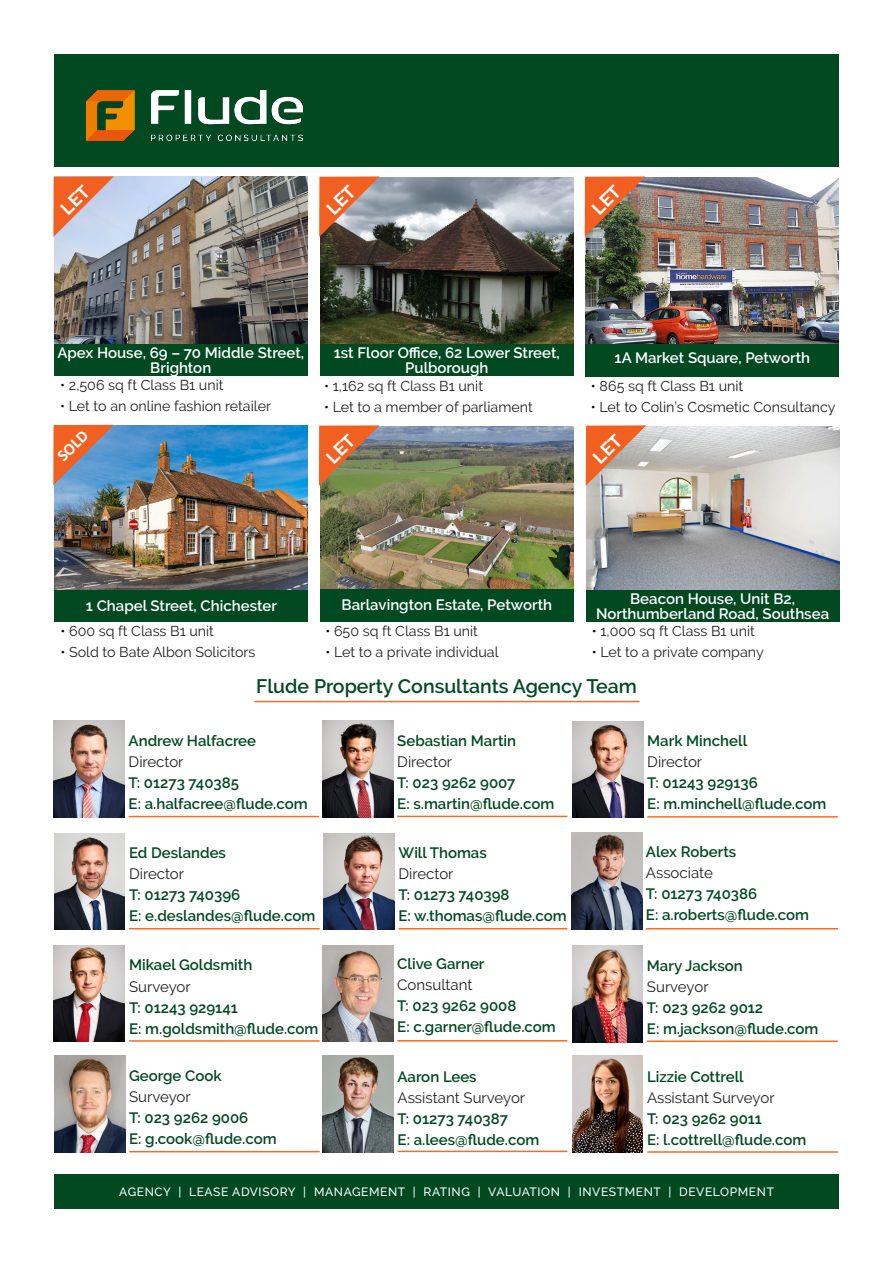
<style>
.page{position:relative;width:893px;height:1263px;background:#fff}
.page>*{position:absolute;margin:0;border:0;box-sizing:border-box;transform-origin:0 0}
.Flude_-_Main_Header{font:600 19.5px "Raleway";color:#004921}
.t1{font:700 16.5px "Calibri";color:#fff}
.t2{font:600 15px "Raleway";color:#004921}
.t3{font:600 15px/15px "Raleway";color:#fff;text-align:center}
.t4{font:15px "Raleway";color:#231f20}
.t5{font:14.25px "Raleway";color:#231f20}
.t6{font:500 12px "Raleway";letter-spacing:.05em;color:#fff}
.s1{color:#000}
</style>
<div class="page">
<div style="left:54px;top:1175px;width:785px;height:34px;background:#004921"></div>
<div style="left:54px;top:54px;width:785px;height:112px;background:#004921"></div>
<img style="left:87px;top:90px;width:216px;height:51px">
<div style="left:586px;top:178px;width:253px;height:198px;background:#004921"></div>
<img style="left:586px;top:178px;width:253px;height:166px">
<img style="left:320px;top:426px;width:253px;height:164px">
<div style="left:320px;top:590px;width:253px;height:29px;background:#004921"></div>
<img style="left:54px;top:721px;width:70px;height:96px">
<hr style="left:129px;top:816px;width:190px;height:1px;background:#f36e21">
<img style="left:54px;top:833px;width:71px;height:96px">
<hr style="left:129px;top:928px;width:191px;height:1px;background:#f36e21">
<img style="left:55px;top:1056px;width:70px;height:96px">
<hr style="left:129px;top:1151px;width:191px;height:1px;background:#f36e21">
<img style="left:53px;top:945px;width:71px;height:97px">
<hr style="left:129px;top:1040px;width:191px;height:2px;background:#f36e21">
<img style="left:323px;top:721px;width:70px;height:96px">
<hr style="left:397px;top:816px;width:170px;height:1px;background:#f36e21">
<img style="left:571px;top:833px;width:71px;height:96px">
<hr style="left:646px;top:928px;width:192px;height:1px;background:#f36e21">
<img style="left:323px;top:1056px;width:70px;height:96px">
<hr style="left:398px;top:1151px;width:169px;height:1px;background:#f36e21">
<img style="left:322px;top:945px;width:71px;height:96px">
<hr style="left:397px;top:1040px;width:170px;height:1px;background:#f36e21">
<hr style="left:254px;top:701px;width:385px;height:1px;background:#f36e21">
<img style="left:324px;top:833px;width:71px;height:96px">
<hr style="left:399px;top:928px;width:168px;height:1px;background:#f36e21">
<img style="left:572px;top:721px;width:71px;height:97px">
<hr style="left:647px;top:816px;width:191px;height:2px;background:#f36e21">
<img style="left:572px;top:945px;width:71px;height:97px">
<hr style="left:647px;top:1040px;width:191px;height:2px;background:#f36e21">
<img style="left:572px;top:1056px;width:71px;height:96px">
<hr style="left:647px;top:1151px;width:191px;height:2px;background:#f36e21">
<img style="left:320px;top:177px;width:253px;height:167px">
<div style="left:320px;top:344px;width:253px;height:32px;background:#004921"></div>
<img style="left:55px;top:425px;width:253px;height:165px">
<div style="left:55px;top:590px;width:253px;height:31px;background:#004921"></div>
<svg style="left:53px;top:425px;width:61px;height:60px;background:#a87e7a"></svg>
<img style="left:54px;top:177px;width:254px;height:195px">
<div style="left:54px;top:344px;width:253px;height:32px;background:#004921"></div>
<img style="left:586px;top:427px;width:253px;height:163px">
<div style="left:586px;top:590px;width:253px;height:31px;background:#004921"></div>
<img style="left:585px;top:176px;width:60px;height:61px">
<svg style="left:319px;top:425px;width:60px;height:61px;background:#b47442"></svg>
<svg style="left:319px;top:176px;width:61px;height:61px;background:#c47f64"></svg>
<svg style="left:53px;top:176px;width:61px;height:61px;background:#db9b89"></svg>
<svg style="left:586px;top:425px;width:60px;height:61px;background:#db9271"></svg>
<p class="t3" style="left:57px;top:345px;width:248px">Apex House, 69 – 70 Middle Street,<br>Brighton</p>
<p class="t5" style="left:60px;top:377px;width:165px"><span class="s1">•</span> 2,506 sq ft Class B1 unit</p>
<p class="t5" style="left:60px;top:398px;width:212px"><span class="s1">•</span> Let to an online fashion retailer</p>
<p class="t1" style="left:52px;top:450px;width:38px;rotate:-45deg">SOLD</p>
<p class="t3" style="left:334px;top:346px;width:228px">1st Floor Office, 62 Lower Street,<br>Pulborough</p>
<p class="t5" style="left:324px;top:378px;width:160px"><span class="s1">•</span> 1,162 sq ft Class B1 unit</p>
<p class="t5" style="left:324px;top:399px;width:210px"><span class="s1">•</span> Let to a member of parliament</p>
<p class="t3" style="left:615px;top:350px;width:197px">1A Market Square, Petworth</p>
<p class="t5" style="left:591px;top:377px;width:154px"><span class="s1">•</span> 865 sq ft Class B1 unit</p>
<p class="t5" style="left:591px;top:398px;width:246px"><span class="s1">•</span> Let to Colin’s Cosmetic Consultancy</p>
<p class="t3" style="left:86px;top:598px;width:193px">1 Chapel Street, Chichester</p>
<p class="t5" style="left:60px;top:623px;width:155px"><span class="s1">•</span> 600 sq ft Class B1 unit</p>
<p class="t5" style="left:60px;top:644px;width:196px"><span class="s1">•</span> Sold to Bate Albon Solicitors</p>
<p class="t3" style="left:342px;top:597px;width:212px">Barlavington Estate, Petworth</p>
<p class="t5" style="left:325px;top:623px;width:154px"><span class="s1">•</span> 650 sq ft Class B1 unit</p>
<p class="t5" style="left:325px;top:644px;width:175px"><span class="s1">•</span> Let to a private individual</p>
<p class="t3" style="left:630px;top:591px;width:166px">Beacon House, Unit B2,</p>
<p class="t3" style="left:596px;top:606px;width:235px">Northumberland Road, Southsea</p>
<p class="t5" style="left:592px;top:623px;width:165px"><span class="s1">•</span> 1,000 sq ft Class B1 unit</p>
<p class="t5" style="left:592px;top:644px;width:173px"><span class="s1">•</span> Let to a private company</p>
<p class="Flude_-_Main_Header" style="left:256px;top:675px;width:382px">Flude Property Consultants Agency Team</p>
<p class="t2" style="left:129px;top:732px;width:129px">Andrew Halfacree</p>
<p class="t4" style="left:129px;top:753px;width:56px">Director</p>
<p class="t2" style="left:129px;top:774px;width:112px">T: 01273 740385</p>
<p class="t2" style="left:129px;top:795px;width:180px">E: a.halfacree@flude.com</p>
<p class="t2" style="left:129px;top:844px;width:98px">Ed Deslandes</p>
<p class="t4" style="left:129px;top:865px;width:56px">Director</p>
<p class="t2" style="left:129px;top:886px;width:113px">T: 01273 740396</p>
<p class="t2" style="left:129px;top:907px;width:188px">E: e.deslandes@flude.com</p>
<p class="t2" style="left:129px;top:956px;width:125px">Mikael Goldsmith</p>
<p class="t4" style="left:129px;top:977px;width:63px">Surveyor</p>
<p class="t2" style="left:129px;top:998px;width:110px">T: 01243 929141</p>
<p class="t2" style="left:129px;top:1019px;width:191px">E: m.goldsmith@flude.com</p>
<p class="t2" style="left:129px;top:1067px;width:94px">George Cook</p>
<p class="t4" style="left:129px;top:1088px;width:63px">Surveyor</p>
<p class="t2" style="left:129px;top:1109px;width:121px">T: 023 9262 9006</p>
<p class="t2" style="left:129px;top:1130px;width:149px">E: g.cook@flude.com</p>
<p class="t2" style="left:397px;top:732px;width:120px">Sebastian Martin</p>
<p class="t4" style="left:397px;top:753px;width:56px">Director</p>
<p class="t2" style="left:397px;top:774px;width:119px">T: 023 9262 9007</p>
<p class="t2" style="left:397px;top:795px;width:158px">E: s.martin@flude.com</p>
<p class="t2" style="left:399px;top:844px;width:90px">Will Thomas</p>
<p class="t4" style="left:399px;top:865px;width:56px">Director</p>
<p class="t2" style="left:399px;top:886px;width:113px">T: 01273 740398</p>
<p class="t2" style="left:399px;top:907px;width:170px">E: w.thomas@flude.com</p>
<p class="t2" style="left:397px;top:955px;width:89px">Clive Garner</p>
<p class="t4" style="left:397px;top:976px;width:77px">Consultant</p>
<p class="t2" style="left:397px;top:997px;width:121px">T: 023 9262 9008</p>
<p class="t2" style="left:397px;top:1018px;width:160px">E: c.garner@flude.com</p>
<p class="t2" style="left:398px;top:1068px;width:81px">Aaron Lees</p>
<p class="t4" style="left:398px;top:1089px;width:129px">Assistant Surveyor</p>
<p class="t2" style="left:398px;top:1110px;width:112px">T: 01273 740387</p>
<p class="t2" style="left:398px;top:1131px;width:143px">E: a.lees@flude.com</p>
<p class="t2" style="left:647px;top:732px;width:101px">Mark Minchell</p>
<p class="t4" style="left:647px;top:753px;width:56px">Director</p>
<p class="t2" style="left:647px;top:774px;width:112px">T: 01243 929136</p>
<p class="t2" style="left:647px;top:795px;width:181px">E: m.minchell@flude.com</p>
<p class="t2" style="left:646px;top:843px;width:92px">Alex Roberts</p>
<p class="t4" style="left:646px;top:864px;width:68px">Associate</p>
<p class="t2" style="left:646px;top:885px;width:113px">T: 01273 740386</p>
<p class="t2" style="left:646px;top:906px;width:165px">E: a.roberts@flude.com</p>
<p class="t2" style="left:647px;top:957px;width:97px">Mary Jackson</p>
<p class="t4" style="left:647px;top:978px;width:63px">Surveyor</p>
<p class="t2" style="left:647px;top:999px;width:118px">T: 023 9262 9012</p>
<p class="t2" style="left:647px;top:1020px;width:173px">E: m.jackson@flude.com</p>
<p class="t2" style="left:647px;top:1067px;width:98px">Lizzie Cottrell</p>
<p class="t4" style="left:647px;top:1088px;width:129px">Assistant Surveyor</p>
<p class="t2" style="left:647px;top:1109px;width:117px">T: 023 9262 9011</p>
<p class="t2" style="left:647px;top:1130px;width:161px">E: l.cottrell@flude.com</p>
<p class="t6" style="left:119px;top:1185px;width:656px">AGENCY | LEASE ADVISORY | MANAGEMENT | RATING | VALUATION | INVESTMENT | DEVELOPMENT</p>
</div>
